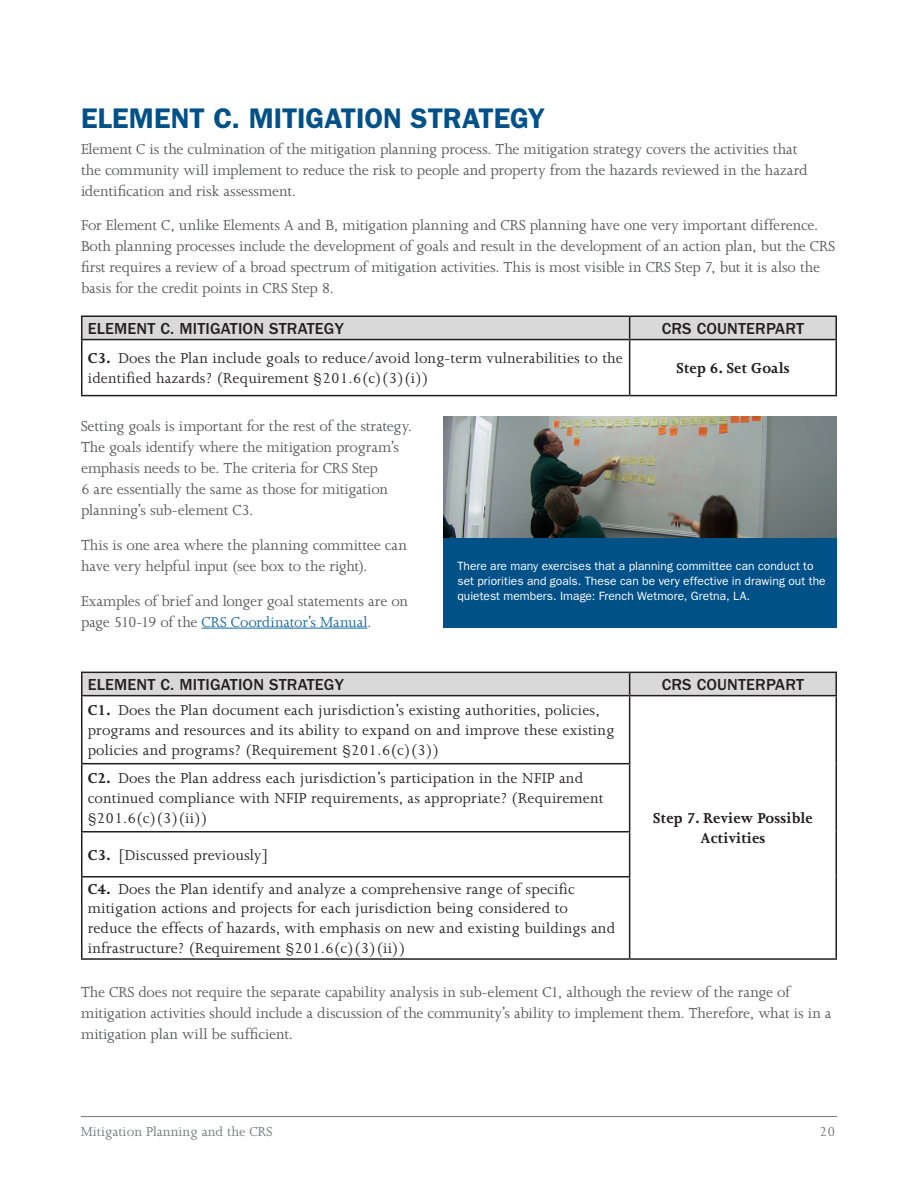
<style>
.page{position:relative;width:918px;height:1188px;background:#fff}
.page>*{position:absolute;margin:0;border:0;box-sizing:border-box;transform-origin:0 0}
.t1{font:600 28.5px "ITC Franklin Gothic Std";letter-spacing:-.005em;color:#005187}
.t2{font:16.5px/21px "Joanna MT Std";letter-spacing:-.01em;color:#57585a}
.t3{font:16.5px/19.8px "Joanna MT Std";letter-spacing:.01em;color:#231f20}
.t4{font:500 16.5px "ITC Franklin Gothic Std";letter-spacing:.01em;color:#231f20}
.t5{font:700 16.5px/19.8px "Joanna MT Std";letter-spacing:.01em;color:#231f20;text-align:center}
.t6{font:15px "Joanna MT Std";color:#76787b}
.t7{font:12px/15px "ITC Franklin Gothic Std";letter-spacing:.005em;color:#fff}
.s1{font-weight:700}
.s2{color:#16689b}
</style>
<div class="page">
<hr style="left:81px;top:1116px;width:756px;height:1px;background:#76787b">
<img style="left:444px;top:416px;width:393px;height:122px">
<div style="left:444px;top:538px;width:393px;height:89px;background:#005187"></div>
<hr style="left:202px;top:628px;width:165px;height:1px;background:#16689b">
<div style="left:82px;top:316px;width:548px;height:24px;background:#d9d9d9"></div>
<div style="left:630px;top:316px;width:206px;height:24px;background:#d9d9d9"></div>
<hr style="left:81px;top:340px;width:1px;height:55px;background:#231f20">
<hr style="left:836px;top:340px;width:1px;height:55px;background:#231f20">
<hr style="left:81px;top:395px;width:549px;height:1px;background:#231f20">
<hr style="left:630px;top:395px;width:207px;height:1px;background:#231f20">
<hr style="left:81px;top:315px;width:549px;height:2px;background:#231f20">
<svg style="left:81px;top:317px;width:1px;height:22px"></svg>
<hr style="left:630px;top:315px;width:207px;height:2px;background:#231f20">
<svg style="left:836px;top:317px;width:1px;height:22px"></svg>
<hr style="left:81px;top:339px;width:549px;height:1px;background:#231f20">
<hr style="left:630px;top:339px;width:207px;height:1px;background:#231f20">
<svg style="left:629px;top:317px;width:1px;height:22px"></svg>
<hr style="left:629px;top:340px;width:1px;height:55px;background:#231f20">
<div style="left:82px;top:672px;width:548px;height:24px;background:#d9d9d9"></div>
<div style="left:630px;top:672px;width:206px;height:24px;background:#d9d9d9"></div>
<hr style="left:81px;top:696px;width:1px;height:67px;background:#231f20">
<hr style="left:836px;top:696px;width:1px;height:68px;background:#231f20">
<hr style="left:81px;top:763px;width:549px;height:1px;background:#231f20">
<hr style="left:81px;top:764px;width:1px;height:67px;background:#231f20">
<hr style="left:836px;top:764px;width:1px;height:68px;background:#231f20">
<hr style="left:81px;top:831px;width:549px;height:2px;background:#231f20">
<hr style="left:81px;top:833px;width:1px;height:43px;background:#231f20">
<hr style="left:836px;top:832px;width:1px;height:45px;background:#231f20">
<hr style="left:81px;top:876px;width:549px;height:2px;background:#231f20">
<hr style="left:81px;top:878px;width:1px;height:80px;background:#231f20">
<hr style="left:836px;top:877px;width:1px;height:81px;background:#231f20">
<hr style="left:81px;top:958px;width:549px;height:2px;background:#231f20">
<hr style="left:630px;top:958px;width:207px;height:2px;background:#231f20">
<hr style="left:81px;top:672px;width:549px;height:1px;background:#231f20">
<svg style="left:81px;top:673px;width:1px;height:22px"></svg>
<hr style="left:630px;top:672px;width:207px;height:1px;background:#231f20">
<svg style="left:836px;top:673px;width:1px;height:22px"></svg>
<hr style="left:81px;top:695px;width:549px;height:1px;background:#231f20">
<hr style="left:630px;top:695px;width:207px;height:1px;background:#231f20">
<svg style="left:629px;top:673px;width:1px;height:22px"></svg>
<hr style="left:629px;top:696px;width:1px;height:67px;background:#231f20">
<hr style="left:629px;top:764px;width:1px;height:67px;background:#231f20">
<hr style="left:629px;top:833px;width:1px;height:43px;background:#231f20">
<hr style="left:629px;top:878px;width:1px;height:80px;background:#231f20">
<p class="t1" style="left:81px;top:101px;width:465px">ELEMENT C. MITIGATION STRATEGY</p>
<p class="t2" style="left:81px;top:139px;width:728px">Element C is the culmination of the mitigation planning process. The mitigation strategy covers the activities that the community will implement to reduce the risk to people and property from the hazards reviewed in the hazard identifcation and risk assessment.</p>
<p class="t2" style="left:81px;top:215px;width:756px">For Element C, unlike Elements A and B, mitigation planning and CRS planning have one very important difference.<br>Both planning processes include the development of goals and result in the development of an action plan, but the CRS frst requires a review of a broad spectrum of mitigation activities. This is most visible in CRS Step 7, but it is also the basis for the credit points in CRS Step 8.</p>
<p class="t4" style="left:88px;top:319px;width:257px">ELEMENT C. MITIGATION STRATEGY</p>
<p class="t4" style="left:662px;top:319px;width:144px">CRS COUNTERPART</p>
<p class="t3" style="left:88px;top:348px;width:537px"><span class="s1">C3.</span> Does the Plan include goals to reduce/avoid long-term vulnerabilities to the identified hazards? (Requirement §201.6(c)(3)(i))</p>
<p class="t5" style="left:676px;top:358px;width:115px">Step 6. Set Goals</p>
<p class="t2" style="left:81px;top:416px;width:333px">Setting goals is important for the rest of the strategy.<br>The goals identify where the mitigation program’s emphasis needs to be. The criteria for CRS Step<br>6 are essentially the same as those for mitigation planning’s sub-element C3.</p>
<p class="t2" style="left:81px;top:535px;width:328px">This is one area where the planning committee can have very helpful input (see box to the right).</p>
<p class="t2" style="left:81px;top:590px;width:329px">Examples of brief and longer goal statements are on page 510-19 of the <span class="s2">CRS Coordinator’s Manual</span>.</p>
<p class="t7" style="left:457px;top:559px;width:370px">There are many exercises that a planning committee can conduct to set priorities and goals. These can be very effective in drawing out the quietest members. Image: French Wetmore, Gretna, LA.</p>
<p class="t4" style="left:88px;top:675px;width:257px">ELEMENT C. MITIGATION STRATEGY</p>
<p class="t4" style="left:662px;top:675px;width:144px">CRS COUNTERPART</p>
<p class="t3" style="left:88px;top:701px;width:528px"><span class="s1">C1.</span> Does the Plan document each jurisdiction’s existing authorities, policies, programs and resources and its ability to expand on and improve these existing policies and programs? (Requirement §201.6(c)(3))</p>
<p class="t3" style="left:88px;top:769px;width:517px"><span class="s1">C2.</span> Does the Plan address each jurisdiction’s participation in the NFIP and continued compliance with NFIP requirements, as appropriate? (Requirement §201.6(c)(3)(ii))</p>
<p class="t3" style="left:88px;top:845px;width:182px"><span class="s1">C3.</span> [Discussed previously]</p>
<p class="t3" style="left:88px;top:879px;width:529px"><span class="s1">C4.</span> Does the Plan identify and analyze a comprehensive range of specific mitigation actions and projects for each jurisdiction being considered to reduce the effects of hazards, with emphasis on new and existing buildings and infrastructure? (Requirement §201.6(c)(3)(ii))</p>
<p class="t2" style="left:81px;top:982px;width:752px">The CRS does not require the separate capability analysis in sub-element C1, although the review of the range of mitigation activities should include a discussion of the community’s ability to implement them. Therefore, what is in a mitigation plan will be suffcient.</p>
<p class="t5" style="left:653px;top:808px;width:161px">Step 7. Review Possible<br>Activities</p>
<p class="t6" style="left:81px;top:1123px;width:193px">Mitigation Planning and the CRS</p>
<p class="t6" style="left:820px;top:1123px;width:17px">20</p>
</div>
